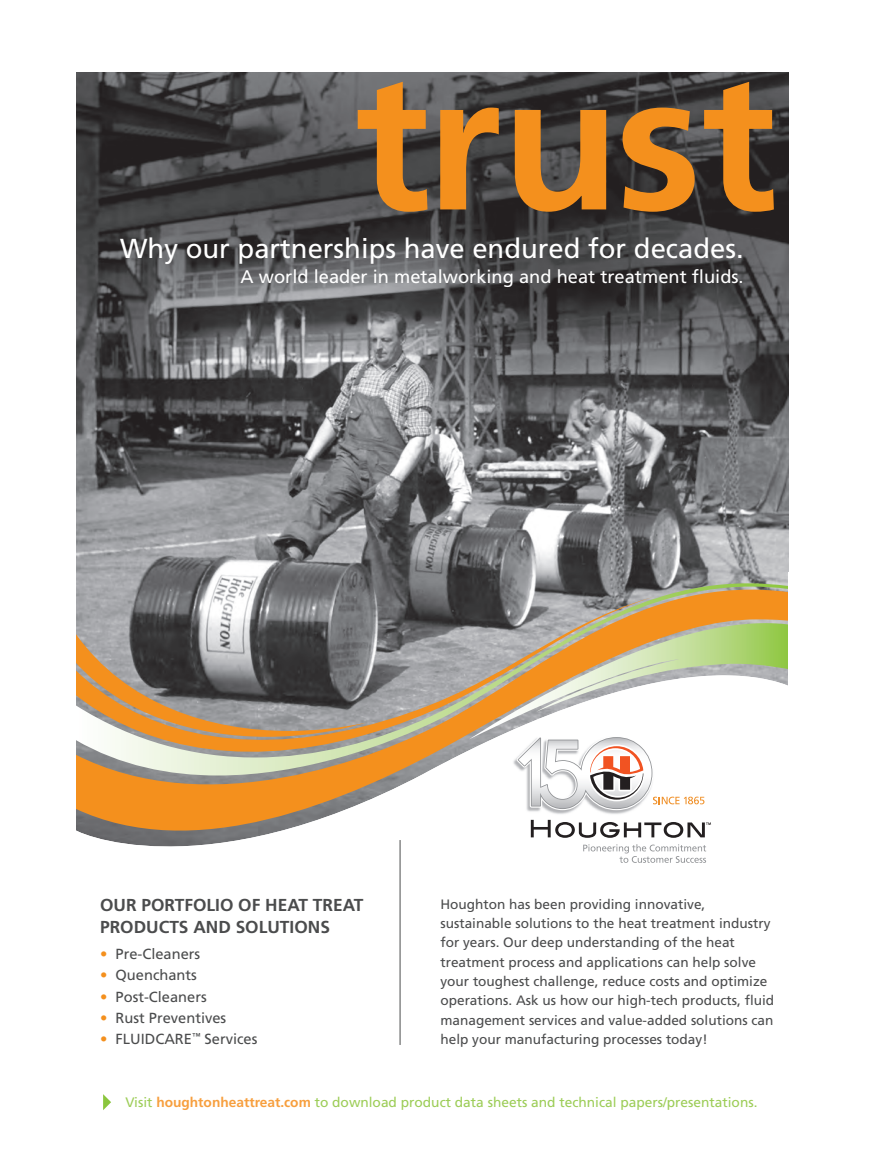
<style>
.page{position:relative;width:879px;height:1176px;background:#fff}
.page>*{position:absolute;margin:0;border:0;box-sizing:border-box;transform-origin:0 0}
.t1{font:700 193.2px "Frutiger";letter-spacing:-.01em;color:#f4901d}
.t2{font:27.45px "Frutiger";color:#fff}
.t3{font:18.3px "Frutiger";color:#fff}
.t4{font:700 17.25px/21.3px "Frutiger";color:#4b4c4d}
.t5{font:14.7px "Frutiger";color:#4b4c4d}
.t6{font:13.65px/19.4px "Frutiger";color:#4b4c4d}
.t7{font:13.65px "Frutiger";color:#9dcd58}
.s1{color:#f4901d}
.s2{font-weight:700;color:#f79f3e}
</style>
<div class="page">
<img style="left:76px;top:72px;width:712px;height:511px">
<svg style="left:76px;top:583px;width:712px;height:56px;background:#8d8375"></svg>
<svg style="left:76px;top:639px;width:393px;height:406px"></svg>
<svg style="left:76px;top:675px;width:475px;height:215px"></svg>
<hr style="left:400px;top:840px;width:1px;height:205px;background:#4b4c4d">
<svg style="left:583px;top:844px;width:123px;height:19px"></svg>
<img style="left:511px;top:810px;width:121px;height:6px">
<svg style="left:469px;top:623px;width:319px;height:187px"></svg>
<svg style="left:531px;top:820px;width:180px;height:18px"></svg>
<svg style="left:103px;top:1094px;width:8px;height:16px"></svg>
<h1 class="t1" style="left:355px;top:29px;width:423px">trust</h1>
<h2 class="t2" style="left:120px;top:232px;width:625px">Why our partnerships have endured for decades.</h2>
<h3 class="t3" style="left:241px;top:266px;width:505px">A world leader in metalworking and heat treatment fluids.</h3>
<p class="t4" style="left:100px;top:894px;width:265px">OUR PORTFOLIO OF HEAT TREAT<br>PRODUCTS AND SOLUTIONS</p>
<p class="t5" style="left:100px;top:945px;width:102px"><span class="s1">•</span> Pre-Cleaners</p>
<p class="t5" style="left:100px;top:967px;width:98px"><span class="s1">•</span> Quenchants</p>
<p class="t5" style="left:100px;top:988px;width:108px"><span class="s1">•</span> Post-Cleaners</p>
<p class="t5" style="left:100px;top:1009px;width:128px"><span class="s1">•</span> Rust Preventives</p>
<p class="t5" style="left:100px;top:1031px;width:159px"><span class="s1">•</span> FLUIDCARE<sup>™</sup> Services</p>
<p class="t6" style="left:440px;top:894px;width:335px">Houghton has been providing innovative, sustainable solutions to the heat treatment industry for years. Our deep understanding of the heat treatment process and applications can help solve your toughest challenge, reduce costs and optimize operations. Ask us how our high-tech products, fluid management services and value-added solutions can help your manufacturing processes today!</p>
<p class="t7" style="left:125px;top:1095px;width:634px">Visit <span class="s2">houghtonheattreat.com</span> to download product data sheets and technical papers/presentations.</p>
</div>
